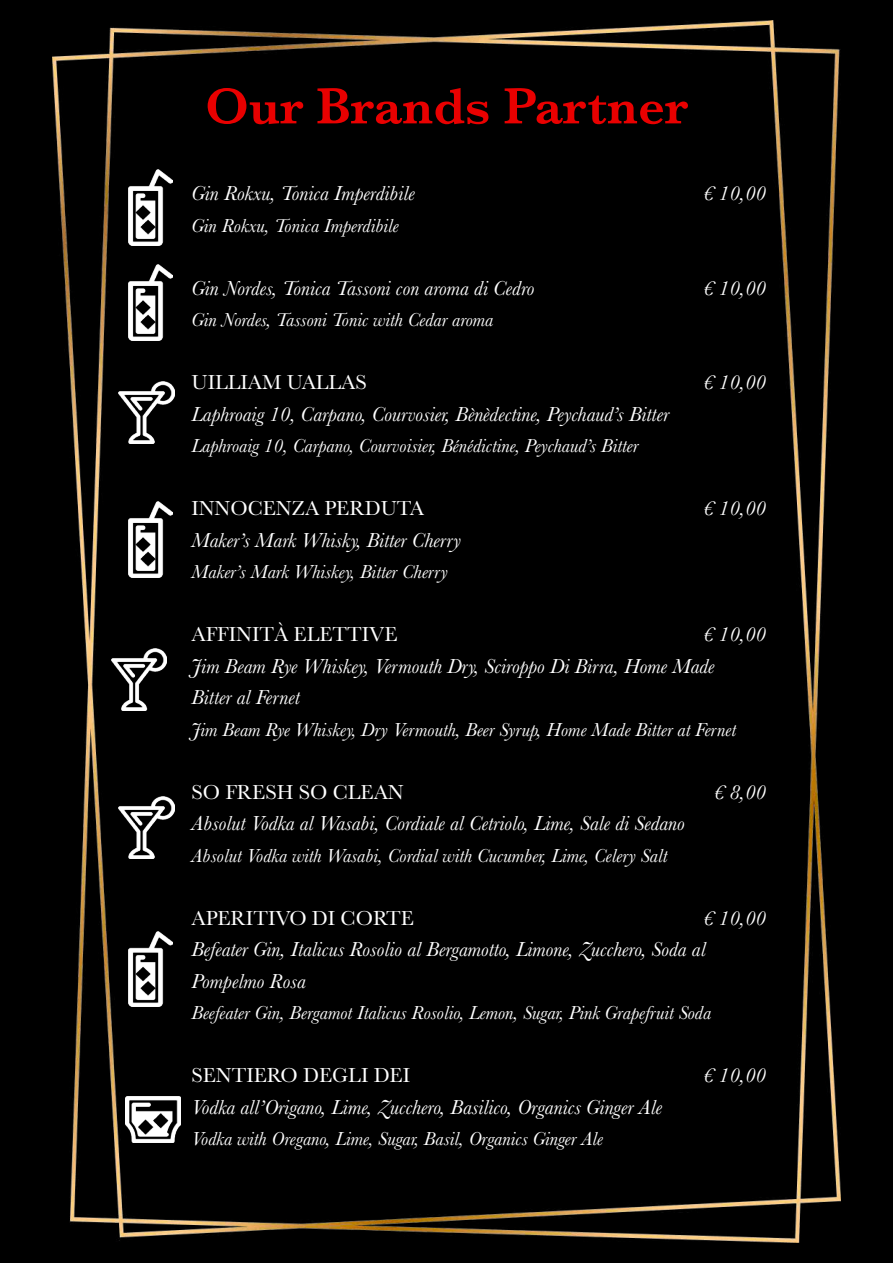
<style>
.page{position:relative;width:893px;height:1263px;background:#000}
.page>*{position:absolute;margin:0;border:0;box-sizing:border-box;transform-origin:0 0}
.t1{font:600 52.5px "Baskerville";color:#e90000}
.t2{font:italic 21px/31.5px "Baskerville";color:#fff}
.t3{font:21px "Baskerville";color:#fff}
.t4{font:italic 19.5px "Baskerville";color:#fff}
</style>
<div class="page">
<img style="left:53px;top:21px;width:787px;height:1221px">
<img style="left:119px;top:381px;width:55px;height:62px">
<img style="left:125px;top:1096px;width:56px;height:46px">
<img style="left:128px;top:931px;width:44px;height:76px">
<img style="left:128px;top:170px;width:44px;height:76px">
<img style="left:128px;top:265px;width:44px;height:76px">
<img style="left:128px;top:502px;width:44px;height:76px">
<img style="left:111px;top:648px;width:56px;height:62px">
<img style="left:119px;top:797px;width:55px;height:61px">
<h1 class="t1" style="left:205px;top:69px;width:484px">Our Brands Partner</h1>
<p class="t2" style="left:191px;top:178px;width:225px">Gin Rokxu, Tonica Imperdibile</p>
<p class="t4" style="left:191px;top:212px;width:209px">Gin Rokxu, Tonica Imperdibile</p>
<p class="t2" style="left:191px;top:272px;width:345px">Gin Nordes, Tonica Tassoni con aroma di Cedro</p>
<p class="t4" style="left:191px;top:307px;width:303px">Gin Nordes, Tassoni Tonic with Cedar aroma</p>
<p class="t3" style="left:191px;top:369px;width:177px">UILLIAM UALLAS</p>
<p class="t2" style="left:191px;top:398px;width:479px">Laphroaig 10, Carpano, Courvosier, Bènèdectine, Peychaud’s Bitter</p>
<p class="t4" style="left:191px;top:433px;width:448px">Laphroaig 10, Carpano, Courvoisier, Bénédictine, Peychaud’s Bitter</p>
<p class="t2" style="left:703px;top:178px;width:64px">€ 10,00</p>
<p class="t2" style="left:703px;top:272px;width:64px">€ 10,00</p>
<p class="t2" style="left:703px;top:367px;width:64px">€ 10,00</p>
<p class="t3" style="left:191px;top:495px;width:234px">INNOCENZA PERDUTA</p>
<p class="t2" style="left:191px;top:524px;width:271px">Maker’s Mark Whisky, Bitter Cherry</p>
<p class="t4" style="left:191px;top:559px;width:258px">Maker’s Mark Whiskey, Bitter Cherry</p>
<p class="t3" style="left:191px;top:621px;width:208px">AFFINITÀ ELETTIVE</p>
<p class="t2" style="left:191px;top:650px;width:525px">Jim Beam Rye Whiskey, Vermouth Dry, Sciroppo Di Birra, Home Made<br>Bitter al Fernet</p>
<p class="t4" style="left:191px;top:716px;width:546px">Jim Beam Rye Whiskey, Dry Vermouth, Beer Syrup, Home Made Bitter at Fernet</p>
<p class="t2" style="left:703px;top:493px;width:64px">€ 10,00</p>
<p class="t2" style="left:703px;top:619px;width:64px">€ 10,00</p>
<p class="t3" style="left:191px;top:778px;width:214px">SO FRESH SO CLEAN</p>
<p class="t2" style="left:191px;top:808px;width:495px">Absolut Vodka al Wasabi, Cordiale al Cetriolo, Lime, Sale di Sedano</p>
<p class="t4" style="left:191px;top:842px;width:477px">Absolut Vodka with Wasabi, Cordial with Cucumber, Lime, Celery Salt</p>
<p class="t2" style="left:714px;top:776px;width:54px">€ 8,00</p>
<p class="t3" style="left:191px;top:904px;width:224px">APERITIVO DI CORTE</p>
<p class="t2" style="left:191px;top:934px;width:516px">Befeater Gin, Italicus Rosolio al Bergamotto, Limone, Zucchero, Soda al<br>Pompelmo Rosa</p>
<p class="t4" style="left:191px;top:1000px;width:521px">Beefeater Gin, Bergamot Italicus Rosolio, Lemon, Sugar, Pink Grapefruit Soda</p>
<p class="t2" style="left:703px;top:902px;width:64px">€ 10,00</p>
<p class="t3" style="left:191px;top:1062px;width:220px">SENTIERO DEGLI DEI</p>
<p class="t2" style="left:191px;top:1091px;width:472px">Vodka all’Origano, Lime, Zucchero, Basilico, Organics Ginger Ale</p>
<p class="t4" style="left:191px;top:1126px;width:413px">Vodka with Oregano, Lime, Sugar, Basil, Organics Ginger Ale</p>
<p class="t2" style="left:703px;top:1060px;width:64px">€ 10,00</p>
</div>
